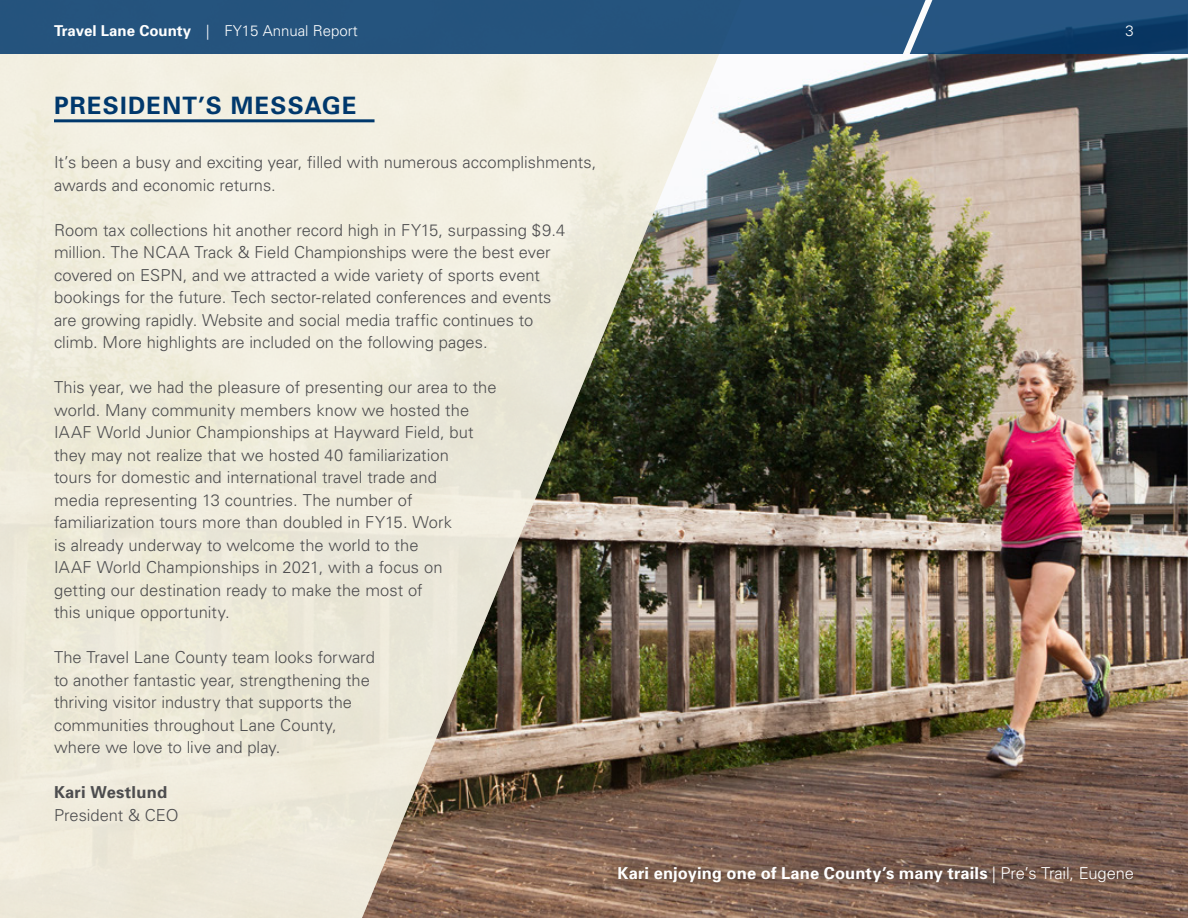
<style>
.page{position:relative;width:1188px;height:918px;background:#fff}
.page>*{position:absolute;margin:0;border:0;box-sizing:border-box;transform-origin:0 0}
.t1{font:700 24px "Univers";letter-spacing:.05em;color:#00386c}
.t2{font:300 16.5px/22.5px "Univers";color:#4d4d4f}
.t3{font:700 16.5px "Univers";letter-spacing:.01em;color:#fff}
.t4{font:700 16.5px "Univers";letter-spacing:.015em;color:#4d4d4f}
.t5{font:300 15px "Univers";color:#fff}
.s1{font-weight:700}
.s2{font-weight:300}
</style>
<div class="page">
<img style="left:742px;top:54px;width:446px;height:864px">
<img style="left:0;top:54px;width:742px;height:864px">
<div style="left:604px;top:852px;width:543px;height:44px;background:#000;opacity:.75"></div>
<svg style="left:926px;top:0;width:262px;height:54px;background:#1b4a77"></svg>
<div style="left:0;top:0;width:926px;height:54px;background:#25547e"></div>
<hr style="left:54px;top:119px;width:321px;height:3px;background:#00386c">
<p class="t5" style="left:54px;top:22px;width:305px"><span class="s1">Travel Lane County</span> | FY15 Annual Report</p>
<p class="t5" style="left:1126px;top:22px;width:10px">3</p>
<h1 class="t1" style="left:54px;top:91px;width:304px">PRESIDENT’S MESSAGE</h1>
<p class="t2" style="left:54px;top:151px;width:544px">It’s been a busy and exciting year, filled with numerous accomplishments, awards and economic returns.</p>
<p class="t2" style="left:54px;top:219px;width:513px">Room tax collections hit another record high in FY15, surpassing $9.4 million. The NCAA Track &amp; Field Championships were the best ever covered on ESPN, and we attracted a wide variety of sports event bookings for the future. Tech sector-related conferences and events are growing rapidly. Website and social media traffic continues to climb. More highlights are included on the following pages.</p>
<p class="t2" style="left:54px;top:376px;width:444px">This year, we had the pleasure of presenting our area to the world. Many community members know we hosted the IAAF World Junior Championships at Hayward Field, but they may not realize that we hosted 40 familiarization<br>tours for domestic and international travel trade and<br>media representing 13 countries. The number of familiarization tours more than doubled in FY15. Work<br>is already underway to welcome the world to the<br>IAAF World Championships in 2021, with a focus on getting our destination ready to make the most of<br>this unique opportunity.</p>
<p class="t2" style="left:54px;top:646px;width:322px">The Travel Lane County team looks forward to another fantastic year, strengthening the thriving visitor industry that supports the communities throughout Lane County, where we love to live and play.</p>
<p class="t4" style="left:54px;top:783px;width:115px">Kari Westlund</p>
<p class="t2" style="left:54px;top:804px;width:126px">President &amp; CEO</p>
<p class="t3" style="left:618px;top:863px;width:518px">Kari enjoying one of Lane County’s many trails <span class="s2">| Pre’s Trail, Eugene</span></p>
</div>
